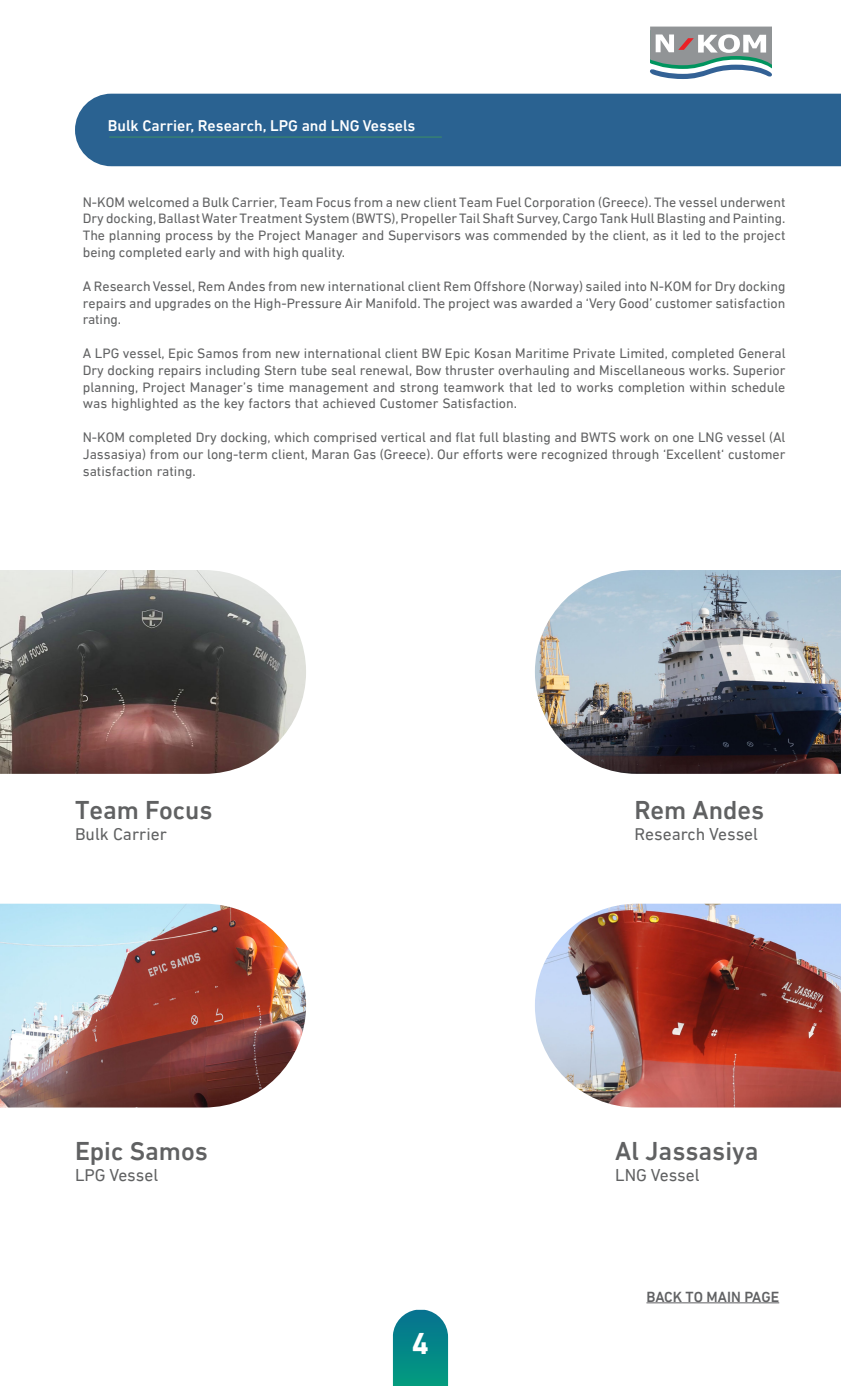
<style>
.page{position:relative;width:841px;height:1386px;background:#fff}
.page>*{position:absolute;margin:0;border:0;box-sizing:border-box;transform-origin:0 0}
.t1{font:700 30.62px "DIN Next LT Arabic";color:#fff}
.t2{font:500 26.25px "DIN Next LT Arabic";color:#606162}
.t3{font:17.5px "DIN Next LT Arabic";color:#606162}
.t4{font:500 15.75px "DIN Next LT Arabic";color:#fff}
.t5{font:500 14.88px "DIN Next LT Arabic";color:#606163}
.t6{font:14px/16.8px "DIN Next LT Arabic";color:#606162;text-align:justify}
</style>
<div class="page">
<svg style="left:393px;top:1309px;width:55px;height:76px;background:#199191"></svg>
<hr style="left:646px;top:1302px;width:132px;height:1px;background:#606163">
<div style="left:75px;top:94px;width:765px;height:72px;background:#2a6291"></div>
<hr style="left:109px;top:137px;width:332px;height:1px;background:#3d9063">
<img style="left:535px;top:570px;width:305px;height:203px">
<img style="left:0;top:570px;width:306px;height:203px">
<img style="left:0;top:903px;width:306px;height:204px">
<img style="left:535px;top:903px;width:305px;height:204px">
<svg style="left:650px;top:27px;width:121px;height:52px"></svg>
<p class="t4" style="left:108px;top:116px;width:309px">Bulk Carrier, Research, LPG and LNG Vessels</p>
<p class="t6" style="left:83px;top:193px;width:703px">N-KOM welcomed a Bulk Carrier, Team Focus from a new client Team Fuel Corporation (Greece). The vessel underwent Dry docking, Ballast Water Treatment System (BWTS), Propeller Tail Shaft Survey, Cargo Tank Hull Blasting and Painting.<br>The planning process by the Project Manager and Supervisors was commended by the client, as it led to the project being completed early and with high quality.</p>
<p class="t6" style="left:83px;top:277px;width:703px">A Research Vessel, Rem Andes from new international client Rem Offshore (Norway) sailed into N-KOM for Dry docking repairs and upgrades on the High-Pressure Air Manifold. The project was awarded a ‘Very Good’ customer satisfaction rating.</p>
<p class="t6" style="left:83px;top:345px;width:704px">A LPG vessel, Epic Samos from new international client BW Epic Kosan Maritime Private Limited, completed General Dry docking repairs including Stern tube seal renewal, Bow thruster overhauling and Miscellaneous works. Superior planning, Project Manager’s time management and strong teamwork that led to works completion within schedule was highlighted as the key factors that achieved Customer Satisfaction.</p>
<p class="t6" style="left:83px;top:429px;width:703px">N-KOM completed Dry docking, which comprised vertical and flat full blasting and BWTS work on one LNG vessel (Al Jassasiya) from our long-term client, Maran Gas (Greece). Our efforts were recognized through ‘Excellent‘ customer satisfaction rating.</p>
<h2 class="t2" style="left:75px;top:794px;width:139px">Team Focus</h2>
<p class="t3" style="left:75px;top:824px;width:93px">Bulk Carrier</p>
<h2 class="t2" style="left:75px;top:1135px;width:134px">Epic Samos</h2>
<p class="t3" style="left:75px;top:1164px;width:85px">LPG Vessel</p>
<h1 class="t1" style="left:412px;top:1325px;width:19px">4</h1>
<h2 class="t2" style="left:634px;top:794px;width:131px">Rem Andes</h2>
<p class="t3" style="left:634px;top:824px;width:125px">Research Vessel</p>
<h2 class="t2" style="left:615px;top:1135px;width:145px">Al Jassasiya</h2>
<p class="t3" style="left:615px;top:1164px;width:86px">LNG Vessel</p>
<p class="t5" style="left:646px;top:1287px;width:134px">BACK TO MAIN PAGE</p>
</div>
